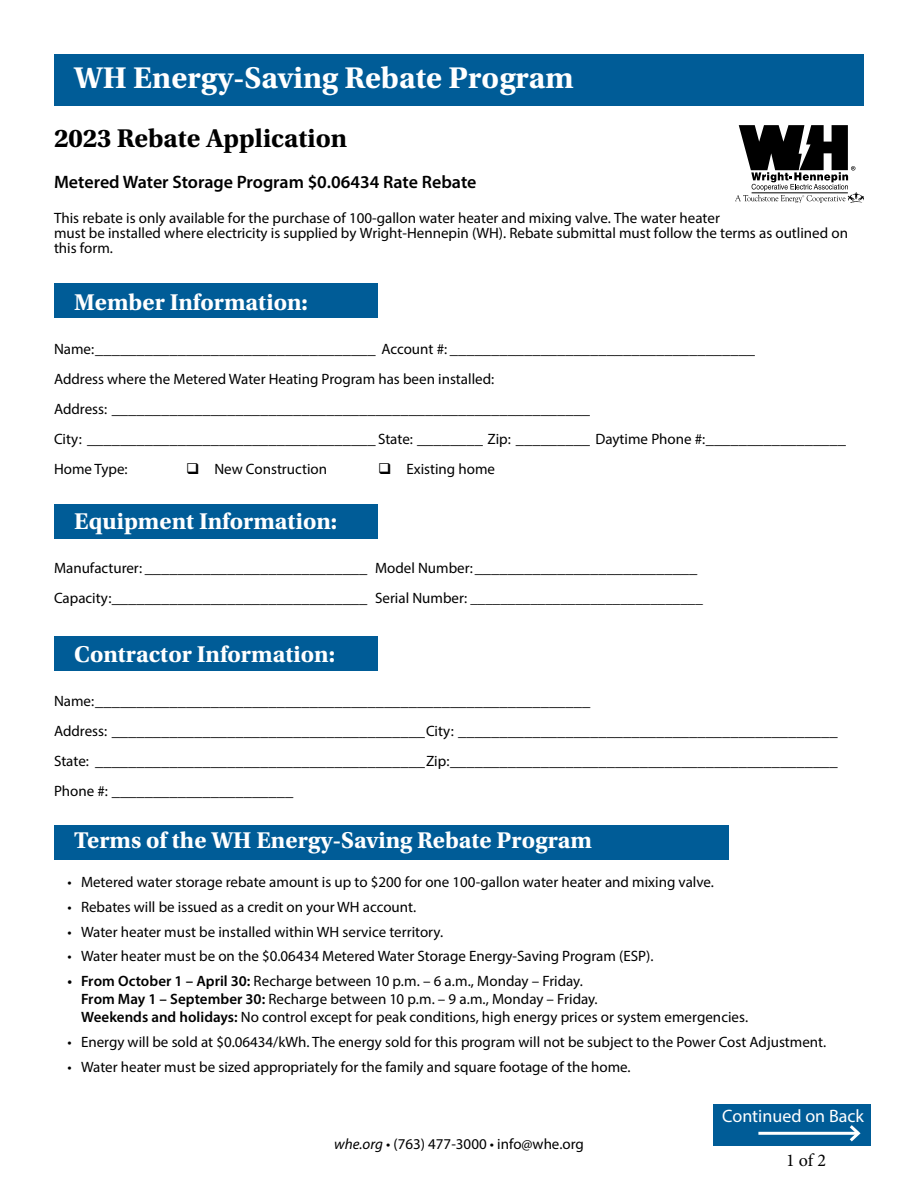
<style>
.page{position:relative;width:918px;height:1188px;background:#fff}
.page>*{position:absolute;margin:0;border:0;box-sizing:border-box;transform-origin:0 0}
.t1{font:700 31.5px "Utopia Std";color:#fff}
.t2{font:700 27px "Utopia Std";color:#000}
.t3{font:700 24px "Utopia Std";color:#fff}
.t4{font:600 18px "Myriad Pro";color:#000}
.t5{font:18px "Myriad Pro";color:#fff}
.t6{font:18px "Minion Pro";color:#000}
.t7{font:16.5px/30px "Myriad Pro";color:#000}
.t8{font:15px/15px "Myriad Pro";color:#000}
.s1{font-size:15px}
.s2{font-size:16.5px}
.s3{font-weight:600}
.s4{font-style:italic}
</style>
<div class="page">
<div style="left:54px;top:54px;width:810px;height:52px;background:#005c97"></div>
<div style="left:54px;top:283px;width:324px;height:35px;background:#005c97"></div>
<div style="left:54px;top:504px;width:324px;height:34px;background:#005c97"></div>
<div style="left:54px;top:637px;width:324px;height:34px;background:#005c97"></div>
<svg style="left:735px;top:125px;width:129px;height:78px"></svg>
<div style="left:714px;top:1104px;width:157px;height:41px;background:#005c97"></div>
<hr style="left:758px;top:1132px;width:100px;height:3px;background:#fff">
<svg style="left:847px;top:1125px;width:14px;height:17px"></svg>
<div style="left:54px;top:825px;width:675px;height:34px;background:#005c97"></div>
<h1 class="t1" style="left:74px;top:60px;width:501px">WH Energy-Saving Rebate Program</h1>
<h2 class="t2" style="left:54px;top:123px;width:295px">2023 Rebate Application</h2>
<p class="t4" style="left:54px;top:170px;width:424px">Metered Water Storage Program $0.06434 Rate Rebate</p>
<p class="t8" style="left:54px;top:210px;width:795px">This rebate is only available for the purchase of 100-gallon water heater and mixing valve. The water heater<br>must be installed where electricity is supplied by Wright-Hennepin (WH). Rebate submittal must follow the terms as outlined on this form.</p>
<h3 class="t3" style="left:74px;top:288px;width:235px">Member Information:</h3>
<p class="t7" style="left:54px;top:333px;width:703px"><span class="s1">Name:</span>__________________________________ <span class="s1">Account #:</span> _____________________________________</p>
<p class="t8" style="left:54px;top:371px;width:442px">Address where the Metered Water Heating Program has been installed:</p>
<p class="t7" style="left:54px;top:393px;width:794px"><span class="s1">Address:</span> __________________________________________________________<br><span class="s1">City:</span> ___________________________________ <span class="s1">State:</span> ________ <span class="s1">Zip:</span> _________ <span class="s1">Daytime Phone #:</span>_________________</p>
<p class="t8" style="left:54px;top:461px;width:75px">Home Type:</p>
<p class="t8" style="left:186px;top:461px;width:143px">❑ New Construction</p>
<p class="t8" style="left:378px;top:461px;width:119px">❑ Existing home</p>
<h3 class="t3" style="left:74px;top:508px;width:265px">Equipment Information:</h3>
<p class="t7" style="left:54px;top:552px;width:645px"><span class="s1">Manufacturer:</span> ___________________________ <span class="s1">Model Number:</span>___________________________</p>
<p class="t8" style="left:54px;top:590px;width:650px">Capacity:<span class="s2">_______________________________</span> Serial Number: _______________________________</p>
<h3 class="t3" style="left:74px;top:641px;width:262px">Contractor Information:</h3>
<p class="t7" style="left:54px;top:685px;width:785px"><span class="s1">Name:</span>____________________________________________________________<br><span class="s1">Address:</span> ______________________________________<span class="s1">City:</span> ______________________________________________ <span class="s1">State:</span> ________________________________________<span class="s1">Zip:</span>_______________________________________________ <span class="s1">Phone #:</span> ______________________</p>
<h3 class="t3" style="left:74px;top:826px;width:519px">Terms of the WH Energy-Saving Rebate Program</h3>
<p class="t8" style="left:68px;top:874px;width:648px">• Metered water storage rebate amount is up to $200 for one 100-gallon water heater and mixing valve.</p>
<p class="t8" style="left:68px;top:899px;width:350px">• Rebates will be issued as a credit on your WH account.</p>
<p class="t8" style="left:68px;top:924px;width:377px">• Water heater must be installed within WH service territory.</p>
<p class="t8" style="left:68px;top:949px;width:587px">• Water heater must be on the $0.06434 Metered Water Storage Energy-Saving Program (ESP).</p>
<p class="t8" style="left:81px;top:972px;width:669px;line-height:18px;text-indent:-14px"><span class="s3">• From October 1 – April 30:</span> Recharge between 10 p.m. – 6 a.m., Monday – Friday.<br><span class="s3">From May 1 – September 30:</span> Recharge between 10 p.m. – 9 a.m., Monday – Friday.<br><span class="s3">Weekends and holidays:</span> No control except for peak conditions, high energy prices or system emergencies.</p>
<p class="t8" style="left:68px;top:1034px;width:760px">• Energy will be sold at $0.06434/kWh. The energy sold for this program will not be subject to the Power Cost Adjustment.</p>
<p class="t8" style="left:68px;top:1059px;width:565px">• Water heater must be sized appropriately for the family and square footage of the home.</p>
<p class="t8" style="left:334px;top:1136px;width:251px"><span class="s4">whe.org</span> • (763) 477-3000 • info@whe.org</p>
<p class="t5" style="left:722px;top:1105px;width:143px">Continued on Back</p>
<p class="t6" style="left:786px;top:1149px;width:41px">1 of 2</p>
</div>
